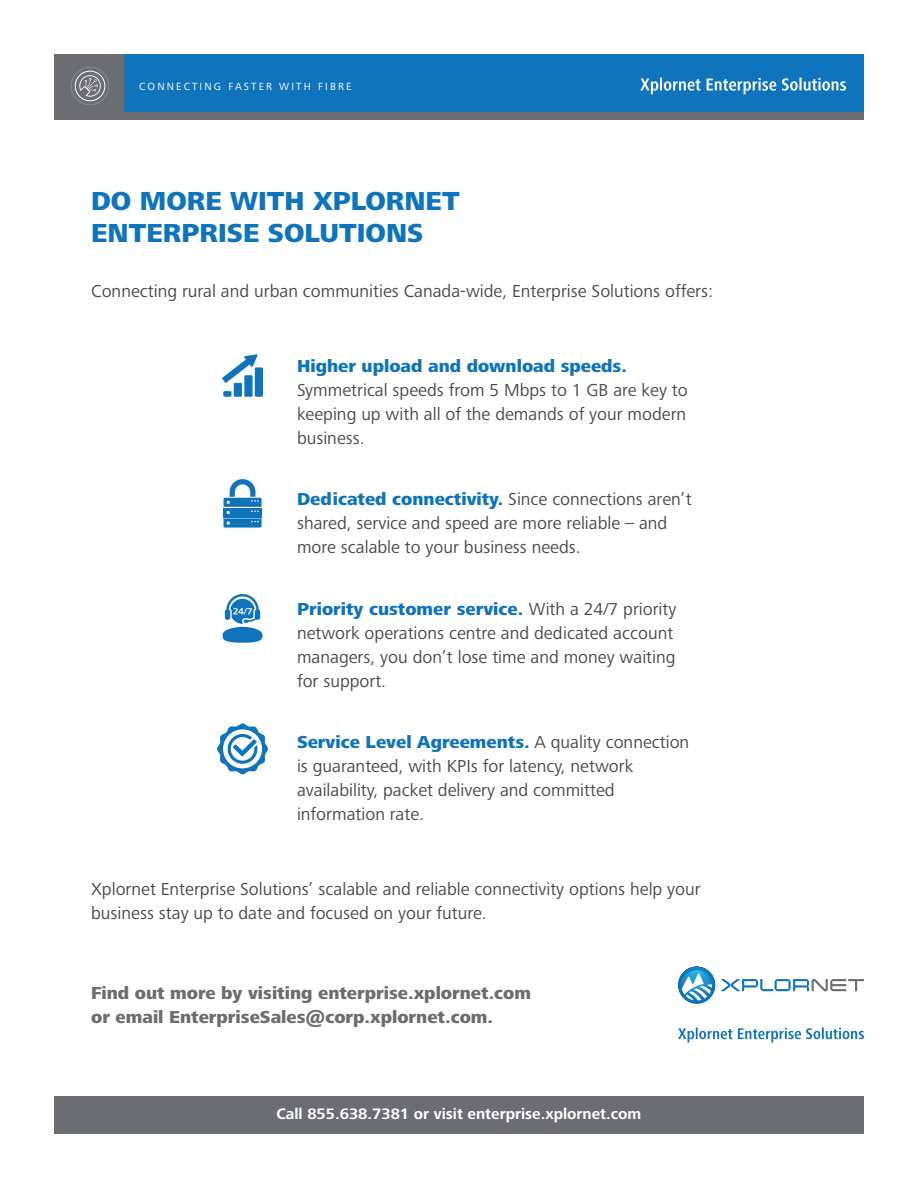
<style>
.page{position:relative;width:918px;height:1188px;background:#fff}
.page>*{position:absolute;margin:0;border:0;box-sizing:border-box;transform-origin:0 0}
.t1{font:800 27px/31.5px "Frutiger Next Pro";color:#1074bc}
.body{font:18px/24px "Frutiger Next Pro";color:#484b4e}
.body-2{font:800 18px/24px "Frutiger Next Pro";color:#6c6d70}
.t2{font:700 15.75px "Frutiger Next Pro";color:#fff}
.t3{font:10.8px "Frutiger Next Pro";letter-spacing:.2em;color:#fff}
.s1{font-weight:800;color:#1074bc}
</style>
<div class="page">
<div style="left:54px;top:1096px;width:810px;height:38px;background:#6c6d70"></div>
<div style="left:46px;top:44px;width:828px;height:72px;background:#1074bc"></div>
<div style="left:54px;top:112px;width:810px;height:8px;background:#6c6d70"></div>
<div style="left:864px;top:25px;width:40px;height:379px;background:#fff"></div>
<div style="left:50px;top:51px;width:74px;height:65px;background:#6c6d70"></div>
<div style="left:75px;top:71px;width:30px;height:30px;border:1px solid #fff;border-radius:50%"></div>
<div style="left:71px;top:67px;width:38px;height:38px;border:1px solid #fff;border-radius:50%"></div>
<div style="left:14px;top:44px;width:40px;height:360px;background:#fff"></div>
<div style="left:14px;top:15px;width:874px;height:39px;background:#fff"></div>
<svg style="left:640px;top:78px;width:206px;height:16px"></svg>
<svg style="left:721px;top:979px;width:143px;height:12px"></svg>
<svg style="left:678px;top:967px;width:37px;height:37px"></svg>
<div style="left:678px;top:967px;width:37px;height:36px;background:#0773bb;border-radius:50%"></div>
<div style="left:679px;top:967px;width:36px;height:36px;background:#0e73bb;border-radius:50%"></div>
<div style="left:679px;top:967px;width:36px;height:35px;background:#0c74bc;border-radius:50%"></div>
<div style="left:679px;top:967px;width:35px;height:34px;background:#1077be;border-radius:50%"></div>
<div style="left:680px;top:967px;width:33px;height:32px;background:#177bc1;border-radius:50%"></div>
<div style="left:681px;top:967px;width:32px;height:31px;background:#1478be;border-radius:50%"></div>
<div style="left:681px;top:967px;width:31px;height:29px;background:#167ec2;border-radius:50%"></div>
<div style="left:681px;top:968px;width:31px;height:28px;background:#1f85c6;border-radius:50%"></div>
<div style="left:685px;top:968px;width:24px;height:21px;background:#1983c6;border-radius:50%"></div>
<svg style="left:681px;top:969px;width:32px;height:32px"></svg>
<div style="left:680px;top:969px;width:33px;height:33px;border:1px solid #1074bc;border-radius:50%"></div>
<svg style="left:678px;top:1027px;width:186px;height:16px"></svg>
<div style="left:223px;top:627px;width:40px;height:16px;background:#1074bc;border-radius:50%"></div>
<svg style="left:225px;top:594px;width:35px;height:30px"></svg>
<svg style="left:224px;top:479px;width:38px;height:49px"></svg>
<svg style="left:217px;top:723px;width:51px;height:51px"></svg>
<div style="left:255px;top:367px;width:8px;height:30px;background:#1074bc"></div>
<div style="left:244px;top:375px;width:9px;height:22px;background:#1074bc"></div>
<div style="left:234px;top:383px;width:8px;height:14px;background:#1074bc"></div>
<div style="left:223px;top:391px;width:8px;height:6px;background:#1074bc"></div>
<svg style="left:222px;top:354px;width:36px;height:29px"></svg>
<svg style="left:79px;top:75px;width:22px;height:22px"></svg>
<p class="t3" style="left:139px;top:80px;width:214px">CONNECTING FASTER WITH FIBRE</p>
<p class="t1" style="left:91px;top:186px;width:370px">DO MORE WITH XPLORNET<br>ENTERPRISE SOLUTIONS</p>
<p class="body" style="left:91px;top:279px;width:623px">Connecting rural and urban communities Canada-wide, Enterprise Solutions offers:</p>
<p class="body" style="left:297px;top:354px;width:392px"><span class="s1">Higher upload and download speeds.<br></span>Symmetrical speeds from 5 Mbps to 1 GB are key to keeping up with all of the demands of your modern business.</p>
<p class="body" style="left:297px;top:487px;width:396px"><span class="s1">Dedicated connectivity.</span> Since connections aren’t shared, service and speed are more reliable – and more scalable to your business needs.</p>
<p class="body" style="left:297px;top:597px;width:381px"><span class="s1">Priority customer service.</span> With a 24/7 priority network operations centre and dedicated account managers, you don’t lose time and money waiting for support.</p>
<p class="body" style="left:297px;top:730px;width:394px"><span class="s1">Service Level Agreements.</span> A quality connection is guaranteed, with KPIs for latency, network availability, packet delivery and committed information rate.</p>
<p class="body" style="left:91px;top:877px;width:611px">Xplornet Enterprise Solutions’ scalable and reliable connectivity options help your business stay up to date and focused on your future.</p>
<p class="body-2" style="left:91px;top:981px;width:441px">Find out more by visiting enterprise.xplornet.com or email EnterpriseSales@corp.xplornet.com.</p>
<p class="t2" style="left:277px;top:1105px;width:366px">Call 855.638.7381 or visit enterprise.xplornet.com</p>
</div>
